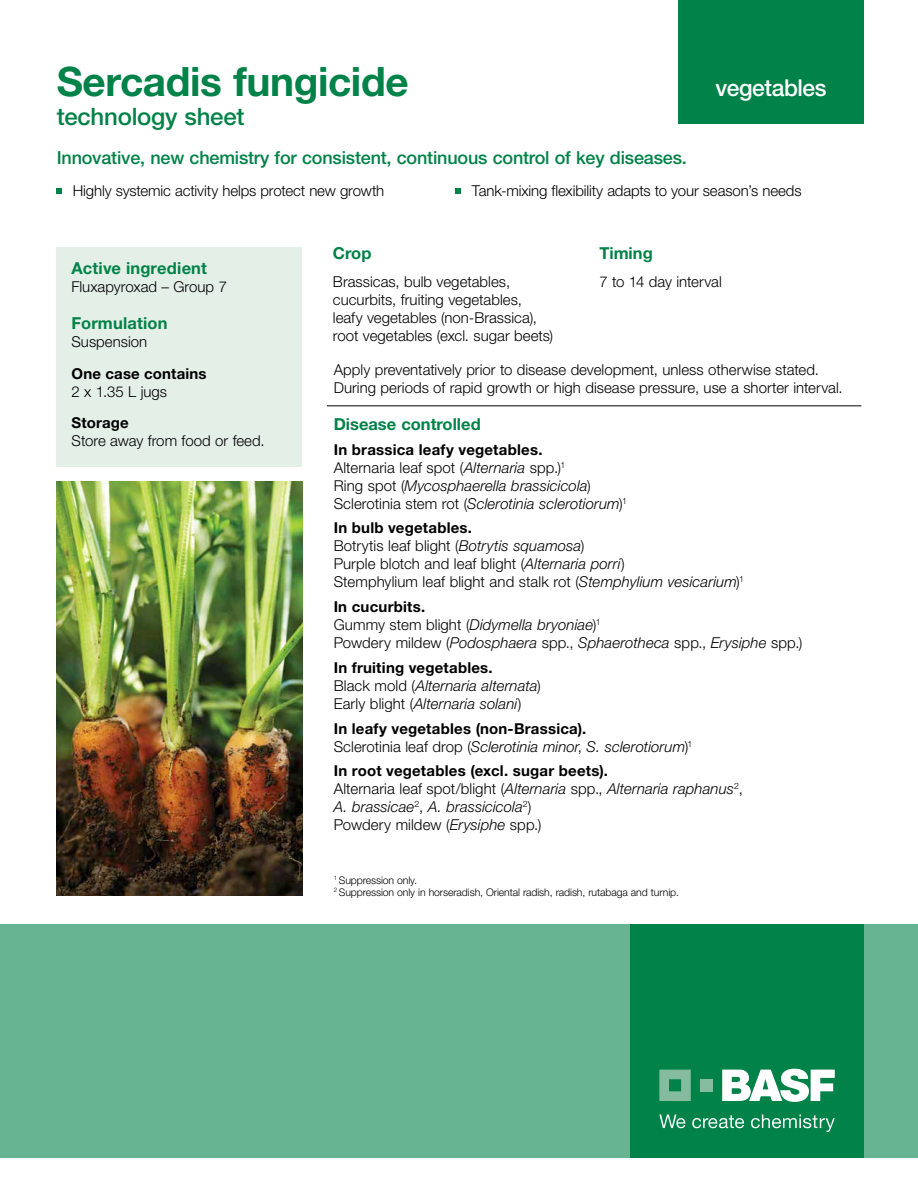
<style>
.page{position:relative;width:918px;height:1188px;background:#fff}
.page>*{position:absolute;margin:0;border:0;box-sizing:border-box;transform-origin:0 0}
.t1{font:700 40.5px "Helvetica Neue LT Std";letter-spacing:-.01em;color:#008248}
.t2{font:500 24px "Helvetica Neue LT Std";letter-spacing:-.01em;color:#008248}
.t3{font:500 23.25px "Helvetica Neue LT Std";letter-spacing:-.02em;color:#fff}
.t4{font:500 18px "Helvetica Neue LT Std";letter-spacing:-.01em;color:#008248}
.t5{font:700 16.5px "Helvetica Neue LT Std";color:#008248}
.t6{font:300 15px/18px "Helvetica Neue LT Std";color:#000}
.t7{font:italic 300 15px/18px "Helvetica Neue LT Std";letter-spacing:.005em;color:#000}
.t8{font:700 15px/18px "Helvetica Neue LT Std";letter-spacing:.01em;color:#000}
.t9{font:300 10.5px/12px "Helvetica Neue LT Std";letter-spacing:-.01em;color:#000}
.s1{font-weight:700;font-style:normal}
.s2{font-style:normal}
.s3{font-weight:700}
.s4{font-style:italic}
.s5{font-weight:300}
.s6{font-weight:300;font-style:italic}
</style>
<div class="page">
<div style="left:0;top:924px;width:918px;height:234px;background:#66b491"></div>
<div style="left:630px;top:924px;width:234px;height:234px;background:#008248"></div>
<svg style="left:659px;top:1070px;width:32px;height:31px"></svg>
<div style="left:700px;top:1079px;width:13px;height:12px;background:#85bb9f"></div>
<svg style="left:722px;top:1069px;width:113px;height:33px"></svg>
<svg style="left:659px;top:1115px;width:26px;height:13px"></svg>
<svg style="left:692px;top:1115px;width:52px;height:13px"></svg>
<svg style="left:751px;top:1115px;width:84px;height:17px"></svg>
<div style="left:57px;top:247px;width:245px;height:220px;background:#e4efe8"></div>
<img style="left:57px;top:481px;width:245px;height:415px">
<svg style="left:57px;top:189px;width:5px;height:5px"></svg>
<svg style="left:456px;top:189px;width:5px;height:5px"></svg>
<hr style="left:327px;top:405px;width:534px;height:1px;background:#000">
<div style="left:678px;top:0;width:186px;height:123px;background:#008248"></div>
<h1 class="t1" style="left:57px;top:57px;width:353px">Sercadis fungicide</h1>
<h2 class="t2" style="left:57px;top:102px;width:189px">technology sheet</h2>
<p class="t4" style="left:57px;top:147px;width:632px">Innovative, new chemistry for consistent, continuous control of key diseases.</p>
<h3 class="t3" style="left:716px;top:74px;width:113px">vegetables</h3>
<p class="t6" style="left:73px;top:182px;width:313px">Highly systemic activity helps protect new growth</p>
<p class="t6" style="left:472px;top:182px;width:331px">Tank-mixing flexibility adapts to your season’s needs</p>
<p class="t5" style="left:72px;top:258px;width:137px">Active ingredient</p>
<p class="t6" style="left:72px;top:277px;width:157px">Fluxapyroxad – Group 7</p>
<p class="t5" style="left:72px;top:313px;width:98px">Formulation</p>
<p class="t6" style="left:72px;top:333px;width:77px">Suspension</p>
<p class="t8" style="left:72px;top:364px;width:137px">One case contains</p>
<p class="t6" style="left:72px;top:382px;width:97px">2 x 1.35 L jugs</p>
<p class="t8" style="left:72px;top:414px;width:59px">Storage</p>
<p class="t6" style="left:72px;top:432px;width:195px">Store away from food or feed.</p>
<p class="t5" style="left:333px;top:243px;width:40px">Crop</p>
<p class="t5" style="left:599px;top:243px;width:55px">Timing</p>
<p class="t6" style="left:333px;top:272px;width:222px">Brassicas, bulb vegetables, cucurbits, fruiting vegetables, leafy vegetables (non-Brassica), root vegetables (excl. sugar beets)</p>
<p class="t6" style="left:599px;top:272px;width:124px">7 to 14 day interval</p>
<p class="t6" style="left:334px;top:361px;width:510px">Apply preventatively prior to disease development, unless otherwise stated.<br>During periods of rapid growth or high disease pressure, use a shorter interval.</p>
<p class="t5" style="left:334px;top:414px;width:149px">Disease controlled</p>
<p class="t7" style="left:334px;top:440px;width:295px"><span class="s1">In brassica leafy vegetables.<br></span><span class="s2">Alternaria leaf spot (</span>Alternaria <span class="s2">spp.)</span><sup>1<br></sup><span class="s2">Ring spot (</span>Mycosphaerella brassicicola<span class="s2">)<br>Sclerotinia stem rot (</span>Sclerotinia sclerotiorum<span class="s2">)</span><sup>1</sup></p>
<p class="t6" style="left:334px;top:519px;width:412px"><span class="s3">In bulb vegetables.<br></span>Botrytis leaf blight (<span class="s4">Botrytis squamosa</span>)<br>Purple blotch and leaf blight (<span class="s4">Alternaria porri</span>)<br>Stemphylium leaf blight and stalk rot (<span class="s4">Stemphylium vesicarium</span>)<sup>1</sup></p>
<p class="t7" style="left:334px;top:598px;width:470px"><span class="s1">In cucurbits.<br></span><span class="s2">Gummy stem blight (</span>Didymella bryoniae<span class="s2">)</span><sup>1<br></sup><span class="s2">Powdery mildew (</span>Podosphaera <span class="s2">spp.,</span> Sphaerotheca <span class="s2">spp.,</span> Erysiphe <span class="s2">spp.)</span></p>
<p class="t7" style="left:334px;top:658px;width:208px"><span class="s1">In fruiting vegetables.<br></span><span class="s2">Black mold (</span>Alternaria alternata<span class="s2">)<br>Early blight (</span>Alternaria solani<span class="s2">)</span></p>
<p class="t8" style="left:334px;top:719px;width:360px">In leafy vegetables (non-Brassica).<br><span class="s5">Sclerotinia leaf drop (</span><span class="s6">Sclerotinia minor</span><span class="s5">,</span> <span class="s6">S. sclerotiorum</span><span class="s5">)</span><sup>1</sup></p>
<p class="t7" style="left:334px;top:762px;width:411px"><span class="s1">In root vegetables (excl. sugar beets).<br></span><span class="s2">Alternaria leaf spot/blight (</span>Alternaria <span class="s2">spp.,</span> Alternaria raphanus<sup>2</sup><span class="s2">, </span>A. brassicae<sup>2</sup><span class="s2">,</span> A. brassicicola<sup>2</sup><span class="s2">)<br>Powdery mildew (</span>Erysiphe <span class="s2">spp.)</span></p>
<p class="t9" style="left:334px;top:874px;width:347px"><sup>1</sup> Suppression only.<br><sup>2</sup> Suppression only in horseradish, Oriental radish, radish, rutabaga and turnip.</p>
</div>
